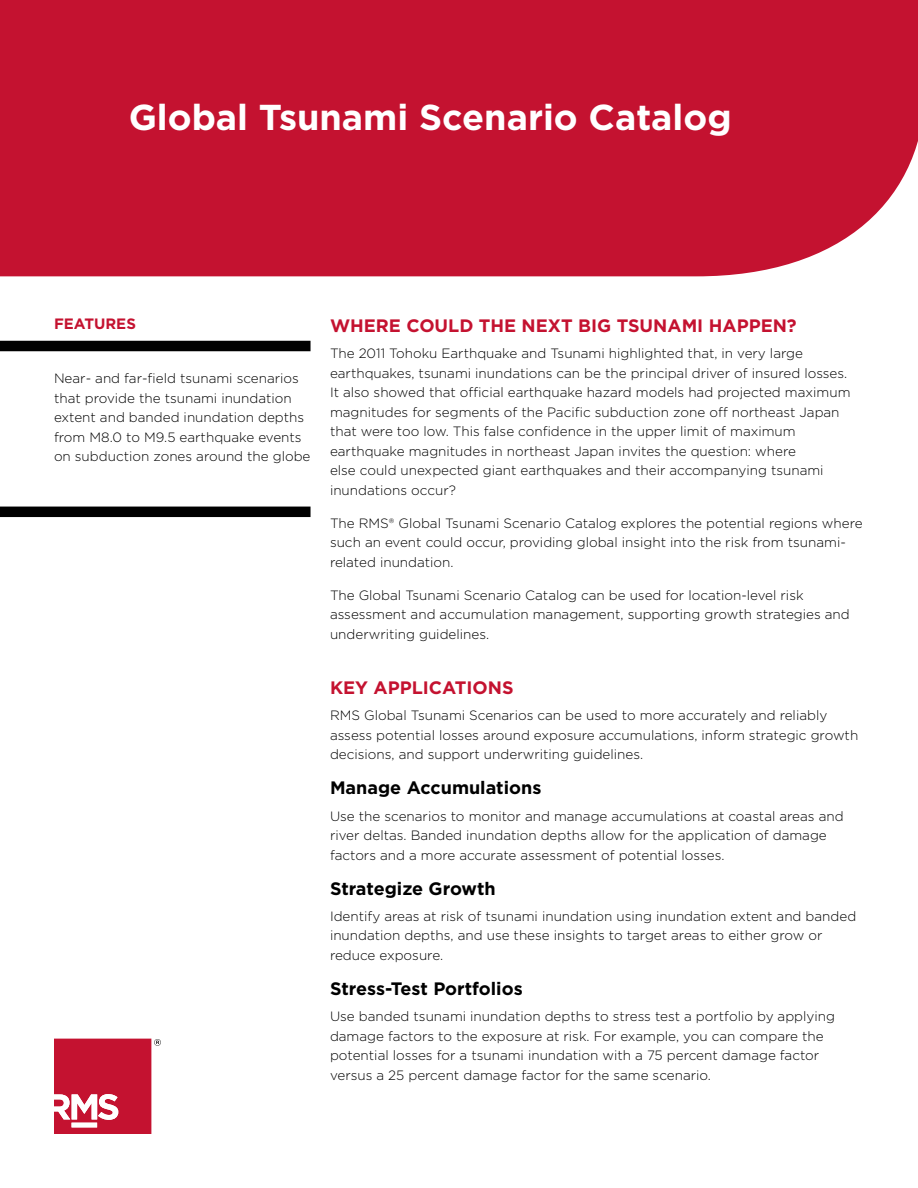
<style>
.page{position:relative;width:918px;height:1188px;background:#fff}
.page>*{position:absolute;margin:0;border:0;box-sizing:border-box;transform-origin:0 0}
.t1{font:700 36px "Gotham";color:#fff}
.t2{font:700 18px "Gotham";color:#000}
.t3{font:700 18px "Gotham";color:#c41230}
.t4{font:700 15px "Gotham";color:#c41230}
.t5{font:300 13.5px/19.5px "Gotham";color:#000}
</style>
<div class="page">
<div style="left:0;top:0;width:918px;height:276px;background:#c41230"></div>
<div style="left:0;top:341px;width:311px;height:10px;background:#000"></div>
<div style="left:0;top:507px;width:311px;height:10px;background:#000"></div>
<svg style="left:54px;top:1039px;width:107px;height:95px"></svg>
<h1 class="t1" style="left:129px;top:94px;width:604px">Global Tsunami Scenario Catalog</h1>
<p class="t4" style="left:54px;top:314px;width:83px">FEATURES</p>
<p class="t5" style="left:54px;top:369px;width:258px">Near- and far-field tsunami scenarios that provide the tsunami inundation extent and banded inundation depths from M8.0 to M9.5 earthquake events on subduction zones around the globe</p>
<h2 class="t3" style="left:330px;top:314px;width:468px">WHERE COULD THE NEXT BIG TSUNAMI HAPPEN?</h2>
<p class="t5" style="left:330px;top:343px;width:522px">The 2011 Tohoku Earthquake and Tsunami highlighted that, in very large earthquakes, tsunami inundations can be the principal driver of insured losses.<br>It also showed that official earthquake hazard models had projected maximum magnitudes for segments of the Pacific subduction zone off northeast Japan that were too low. This false confidence in the upper limit of maximum earthquake magnitudes in northeast Japan invites the question: where<br>else could unexpected giant earthquakes and their accompanying tsunami inundations occur?</p>
<p class="t5" style="left:330px;top:513px;width:534px">The RMS® Global Tsunami Scenario Catalog explores the potential regions where such an event could occur, providing global insight into the risk from tsunami&shy;related inundation.</p>
<p class="t5" style="left:330px;top:585px;width:521px">The Global Tsunami Scenario Catalog can be used for location-level risk assessment and accumulation management, supporting growth strategies and underwriting guidelines.</p>
<h2 class="t3" style="left:330px;top:676px;width:185px">KEY APPLICATIONS</h2>
<p class="t5" style="left:330px;top:705px;width:530px">RMS Global Tsunami Scenarios can be used to more accurately and reliably assess potential losses around exposure accumulations, inform strategic growth decisions, and support underwriting guidelines.</p>
<h2 class="t2" style="left:330px;top:776px;width:213px">Manage Accumulations</h2>
<p class="t5" style="left:330px;top:806px;width:515px">Use the scenarios to monitor and manage accumulations at coastal areas and river deltas. Banded inundation depths allow for the application of damage factors and a more accurate assessment of potential losses.</p>
<h2 class="t2" style="left:330px;top:876px;width:167px">Strategize Growth</h2>
<p class="t5" style="left:330px;top:906px;width:528px">Identify areas at risk of tsunami inundation using inundation extent and banded inundation depths, and use these insights to target areas to either grow or reduce exposure.</p>
<h2 class="t2" style="left:330px;top:977px;width:194px">Stress-Test Portfolios</h2>
<p class="t5" style="left:330px;top:1006px;width:507px">Use banded tsunami inundation depths to stress test a portfolio by applying damage factors to the exposure at risk. For example, you can compare the potential losses for a tsunami inundation with a 75 percent damage factor versus a 25 percent damage factor for the same scenario.</p>
</div>
